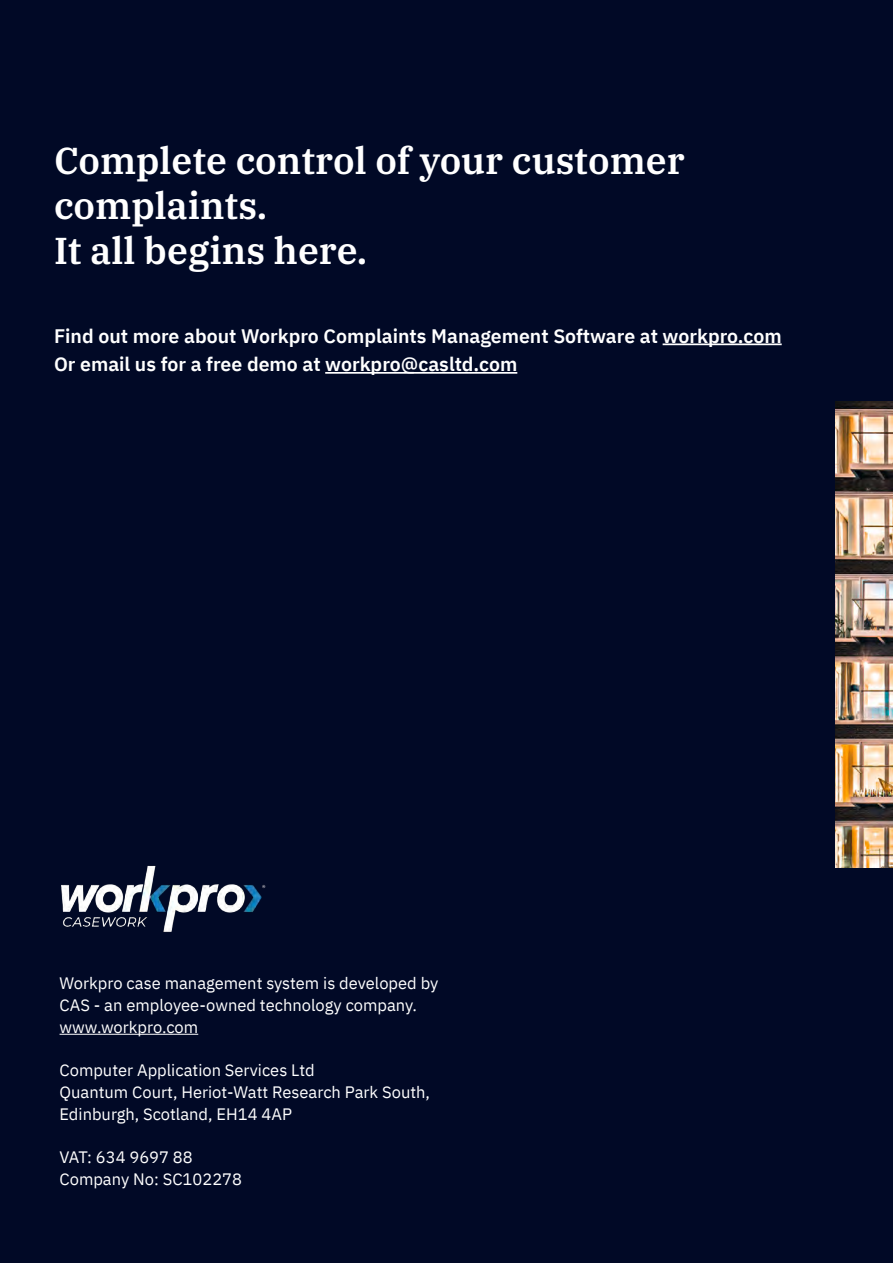
<style>
.page{position:relative;width:893px;height:1263px;background:#010926}
.page>*{position:absolute;margin:0;border:0;box-sizing:border-box;transform-origin:0 0}
.t1{font:600 37.5px/45px "IBM Plex Serif";color:#fff}
.t2{font:19.5px/28.5px "IBM Plex Sans Sm Bld";color:#fff}
.t3{font:16.5px/21.8px "IBM Plex Sans";color:#fff}
</style>
<div class="page">
<img style="left:61px;top:865px;width:205px;height:67px">
<hr style="left:60px;top:1034px;width:138px;height:1px;background:#fff">
<hr style="left:663px;top:343px;width:119px;height:2px;background:#fff">
<hr style="left:325px;top:372px;width:192px;height:2px;background:#fff">
<img style="left:836px;top:402px;width:57px;height:465px">
<h1 class="t1" style="left:54px;top:135px;width:632px">Complete control of your customer complaints.<br>It all begins here.</h1>
<h2 class="t2" style="left:54px;top:320px;width:729px">Find out more about Workpro Complaints Management Software at workpro.com<br>Or email us for a free demo at workpro@casltd.com</h2>
<p class="t3" style="left:60px;top:971px;width:380px">Workpro case management system is developed by<br>CAS - an employee-owned technology company. www.workpro.com</p>
<p class="t3" style="left:60px;top:1058px;width:372px">Computer Application Services Ltd<br>Quantum Court, Heriot-Watt Research Park South,<br>Edinburgh, Scotland, EH14 4AP</p>
<p class="t3" style="left:60px;top:1145px;width:184px">VAT: 634 9697 88<br>Company No: SC102278</p>
</div>
